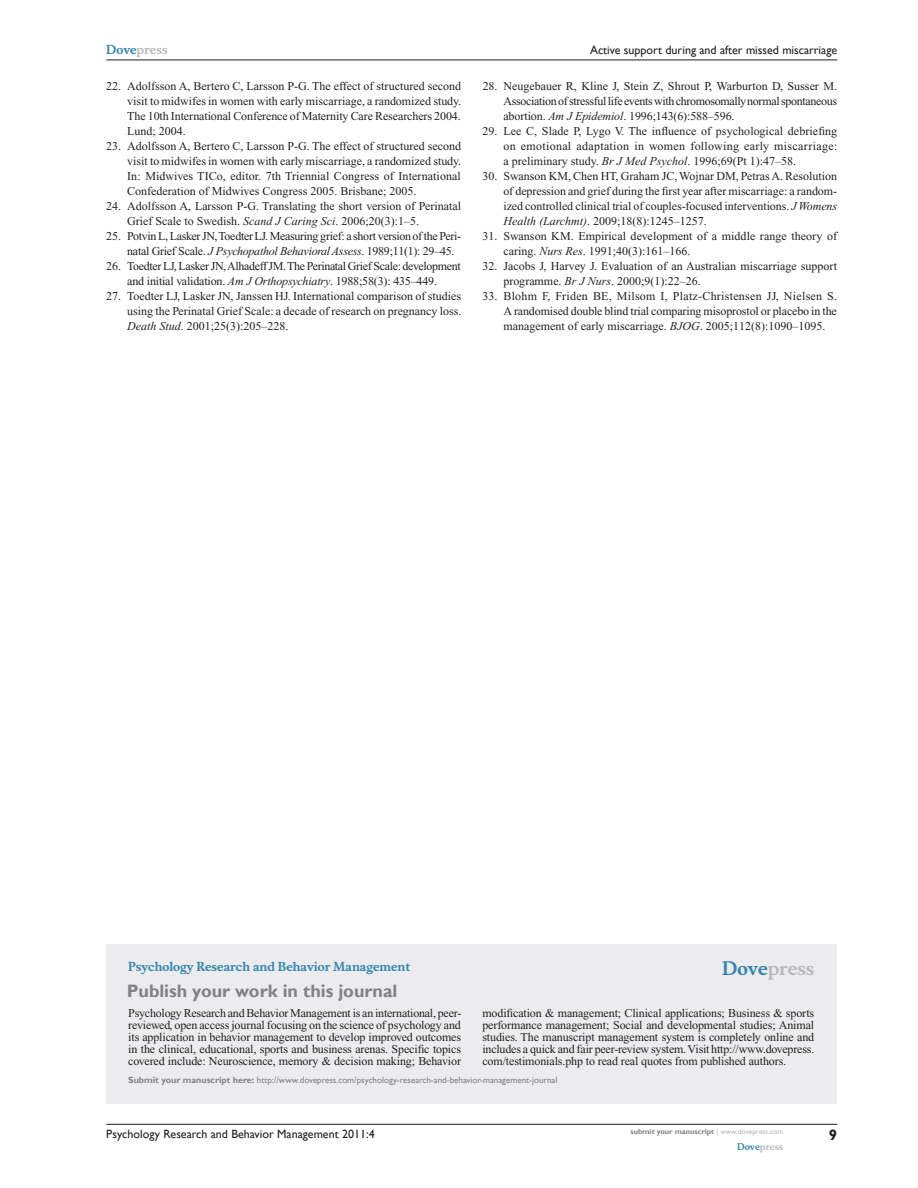
<style>
.page{position:relative;width:918px;height:1188px;background:#fff}
.page>*{position:absolute;margin:0;border:0;box-sizing:border-box;transform-origin:0 0}
.t1{font:700 18px "Gill Sans";color:#808285}
.t2{font:700 18px "Musee";color:#b8b9bc}
.t3{font:700 15px "Gill Sans";color:#231f20}
.t4{font:12px/15px "Times New Roman";letter-spacing:-.005em;color:#231f20;text-align:justify}
.t5{font:12px/15px "Times New Roman";letter-spacing:-.025em;color:#231f20}
.t6{font:12px/15px "Times New Roman";letter-spacing:-.03em;color:#231f20;text-align:center}
.t7{font:12px "Gill Sans";color:#231f20}
.t8{font:700 12px "Musee";color:#3485ae}
.t9{font:700 12px "Musee";color:#b8b9bc}
.t10{font:9px "Gill Sans";color:#808285}
.t11{font:700 9px "Musee";color:#b8b9bc}
.t12{font:700 7.5px "Gill Sans";color:#808285}
.s1{color:#3485ae}
.s2{font-style:italic}
.s3{font-weight:700}
.s4{font-weight:400;color:#b8b9bc}
</style>
<div class="page">
<div style="left:106px;top:944px;width:731px;height:159px;background:#ececee"></div>
<hr style="left:106px;top:1124px;width:731px;height:1px;background:#231f20">
<hr style="left:106px;top:60px;width:731px;height:1px;background:#231f20">
<p class="t9" style="left:106px;top:43px;width:63px"><span class="s1">Dove</span>press</p>
<p class="t4" style="left:127px;top:79px;width:335px;text-indent:-21px">22. Adolfsson A, Bertero C, Larsson P-G. The effect of structured second visit to midwifes in women with early miscarriage, a randomized study.<br>The 10th International Conference of Maternity Care Researchers 2004.<br>Lund; 2004.</p>
<p class="t4" style="left:127px;top:139px;width:335px;text-indent:-21px">23. Adolfsson A, Bertero C, Larsson P-G. The effect of structured second visit to midwifes in women with early miscarriage, a randomized study.<br>In: Midwives TICo, editor. 7th Triennial Congress of International Confederation of Midwives Congress 2005. Brisbane; 2005.</p>
<p class="t4" style="left:127px;top:199px;width:335px;text-indent:-21px">24. Adolfsson A, Larsson P-G. Translating the short version of Perinatal<br>Grief Scale to Swedish. <span class="s2">Scand J Caring Sci</span>. 2006;20(3):1–5.</p>
<p class="t5" style="left:127px;top:229px;width:335px;text-indent:-21px">25. Potvin L, Lasker JN, Toedter LJ. Measuring grief: a short version of the Peri&shy;natal Grief Scale. <span class="s2">J Psychopathol Behavioral Assess</span>. 1989;11(1): 29–45.</p>
<p class="t6" style="left:106px;top:259px;width:356px">26. Toedter LJ, Lasker JN, Alhadeff JM. The Perinatal Grief Scale: development and initial validation. <span class="s2">Am J Orthopsychiatry</span>. 1988;58(3): 435–449.</p>
<p class="t4" style="left:127px;top:289px;width:336px;text-indent:-21px">27. Toedter LJ, Lasker JN, Janssen HJ. International comparison of studies using the Perinatal Grief Scale: a decade of research on pregnancy loss.<br><span class="s2">Death Stud</span>. 2001;25(3):205–228.</p>
<p class="t7" style="left:590px;top:43px;width:249px">Active support during and after missed miscarriage</p>
<p class="t4" style="left:503px;top:79px;width:335px;text-indent:-21px">28. Neugebauer R, Kline J, Stein Z, Shrout P, Warburton D, Susser M.<br>Association of stressful life events with chromosomally normal spontaneous abortion. <span class="s2">Am J Epidemiol</span>. 1996;143(6):588–596.</p>
<p class="t4" style="left:503px;top:124px;width:335px;text-indent:-21px">29. Lee C, Slade P, Lygo V. The influence of psychological debriefing on emotional adaptation in women following early miscarriage: a preliminary study. <span class="s2">Br J Med Psychol</span>. 1996;69(Pt 1):47–58.</p>
<p class="t4" style="left:503px;top:169px;width:335px;text-indent:-21px">30. Swanson KM, Chen HT, Graham JC, Wojnar DM, Petras A. Resolution of depression and grief during the first year after miscarriage: a random&shy;ized controlled clinical trial of couples-focused interventions. <span class="s2">J Womens Health (Larchmt)</span>. 2009;18(8):1245–1257.</p>
<p class="t4" style="left:503px;top:229px;width:335px;text-indent:-21px">31. Swanson KM. Empirical development of a middle range theory of caring. <span class="s2">Nurs Res</span>. 1991;40(3):161–166.</p>
<p class="t4" style="left:503px;top:259px;width:335px;text-indent:-21px">32. Jacobs J, Harvey J. Evaluation of an Australian miscarriage support programme. <span class="s2">Br J Nurs</span>. 2000;9(1):22–26.</p>
<p class="t4" style="left:503px;top:289px;width:335px;text-indent:-21px">33. Blohm F, Friden BE, Milsom I, Platz-Christensen JJ, Nielsen S.<br>A randomised double blind trial comparing misoprostol or placebo in the management of early miscarriage. <span class="s2">BJOG</span>. 2005;112(8):1090–1095.</p>
<p class="t8" style="left:128px;top:959px;width:284px">Psychology Research and Behavior Management</p>
<h1 class="t1" style="left:127px;top:980px;width:272px">Publish your work in this journal</h1>
<h1 class="t2" style="left:722px;top:958px;width:94px"><span class="s1">Dove</span>press</h1>
<p class="t4" style="left:128px;top:1007px;width:335px;line-height:12px">Psychology Research and Behavior Management is an international, peer&shy;reviewed, open access journal focusing on the science of psychology and its application in behavior management to develop improved outcomes in the clinical, educational, sports and business arenas. Specific topics covered include: Neuroscience, memory &amp; decision making; Behavior</p>
<p class="t4" style="left:482px;top:1007px;width:333px;line-height:12px">modification &amp; management; Clinical applications; Business &amp; sports performance management; Social and developmental studies; Animal studies. The manuscript management system is completely online and includes a quick and fair peer-review system. Visit http://www.dovepress. com/testimonials.php to read real quotes from published authors.</p>
<p class="t10" style="left:128px;top:1075px;width:431px"><span class="s3">Submit your manuscript here:</span> http://www.dovepress.com/psychology-research-and-behavior-management-journal</p>
<p class="t7" style="left:106px;top:1127px;width:270px">Psychology Research and Behavior Management 2011:4</p>
<p class="t12" style="left:631px;top:1127px;width:154px">submit your manuscript <span class="s4">| www.dovepress.com</span></p>
<p class="t11" style="left:737px;top:1141px;width:48px"><span class="s1">Dove</span>press</p>
<p class="t3" style="left:829px;top:1126px;width:10px">9</p>
</div>
